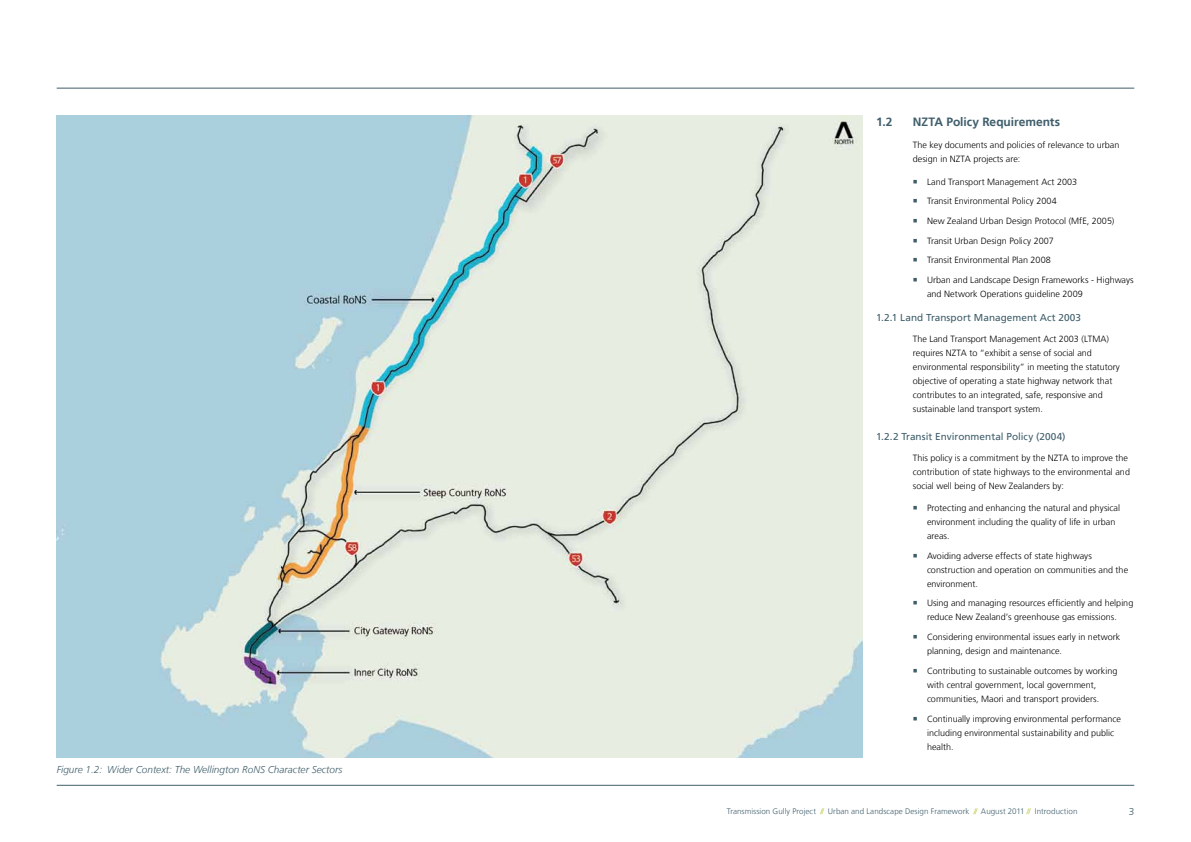
<style>
.page{position:relative;width:1191px;height:842px;background:#fff}
.page>*{position:absolute;margin:0;border:0;box-sizing:border-box;transform-origin:0 0}
.t1{font:700 12px "Frutiger LT";letter-spacing:-.005em;color:#3f5e6b}
.t2{font:10px "Frutiger LT";color:#3f5e6b}
.t3{font:italic 300 10px "Frutiger LT";color:#3f5e6b}
.t4{font:300 10px "Frutiger LT";color:#3f5e6b}
.t5{font:300 9px/14px "Frutiger LT";color:#000}
.t6{font:300 8px "Frutiger LT";letter-spacing:.005em;color:#3f5e6b}
.s1{color:#afbe24}
</style>
<div class="page">
<hr style="left:57px;top:88px;width:1077px;height:1px;background:#3f5e6b">
<hr style="left:57px;top:785px;width:1077px;height:1px;background:#3f5e6b">
<img style="left:57px;top:116px;width:805px;height:641px">
<p class="t3" style="left:57px;top:764px;width:287px">Figure 1.2: Wider Context: The Wellington RoNS Character Sectors</p>
<h1 class="t1" style="left:876px;top:114px;width:18px">1.2</h1>
<h1 class="t1" style="left:913px;top:114px;width:149px">NZTA Policy Requirements</h1>
<p class="t5" style="left:913px;top:138px;width:208px">The key documents and policies of relevance to urban design in NZTA projects are:</p>
<p class="t5" style="left:927px;top:172px;width:208px;line-height:19.7px">Land Transport Management Act 2003<br>Transit Environmental Policy 2004<br>New Zealand Urban Design Protocol (MfE, 2005)<br>Transit Urban Design Policy 2007<br>Transit Environmental Plan 2008<br>Urban and Landscape Design Frameworks - Highways</p>
<p class="t5" style="left:927px;top:287px;width:157px">and Network Operations guideline 2009</p>
<p class="t2" style="left:876px;top:312px;width:206px">1.2.1 Land Transport Management Act 2003</p>
<p class="t5" style="left:913px;top:332px;width:209px">The Land Transport Management Act 2003 (LTMA) requires NZTA to “exhibit a sense of social and environmental responsibility” in meeting the statutory objective of operating a state highway network that contributes to an integrated, safe, responsive and sustainable land transport system.</p>
<p class="t2" style="left:876px;top:430px;width:191px">1.2.2 Transit Environmental Policy (2004)</p>
<p class="t5" style="left:913px;top:451px;width:219px">This policy is a commitment by the NZTA to improve the contribution of state highways to the environmental and social well being of New Zealanders by:</p>
<p class="t5" style="left:927px;top:501px;width:195px">Protecting and enhancing the natural and physical environment including the quality of life in urban areas.</p>
<p class="t5" style="left:927px;top:549px;width:203px">Avoiding adverse effects of state highways construction and operation on communities and the environment.</p>
<p class="t5" style="left:927px;top:596px;width:208px">Using and managing resources efficiently and helping reduce New Zealand’s greenhouse gas emissions.</p>
<p class="t5" style="left:927px;top:630px;width:195px">Considering environmental issues early in network planning, design and maintenance.</p>
<p class="t5" style="left:927px;top:664px;width:192px">Contributing to sustainable outcomes by working with central government, local government, communities, Maori and transport providers.</p>
<p class="t5" style="left:927px;top:711px;width:195px">Continually improving environmental performance including environmental sustainability and public health.</p>
<p class="t6" style="left:727px;top:806px;width:352px">Transmission Gully Project <span class="s1">//</span> Urban and Landscape Design Framework <span class="s1">//</span> August 2011 <span class="s1">//</span> Introduction</p>
<p class="t4" style="left:1128px;top:805px;width:7px">3</p>
</div>
